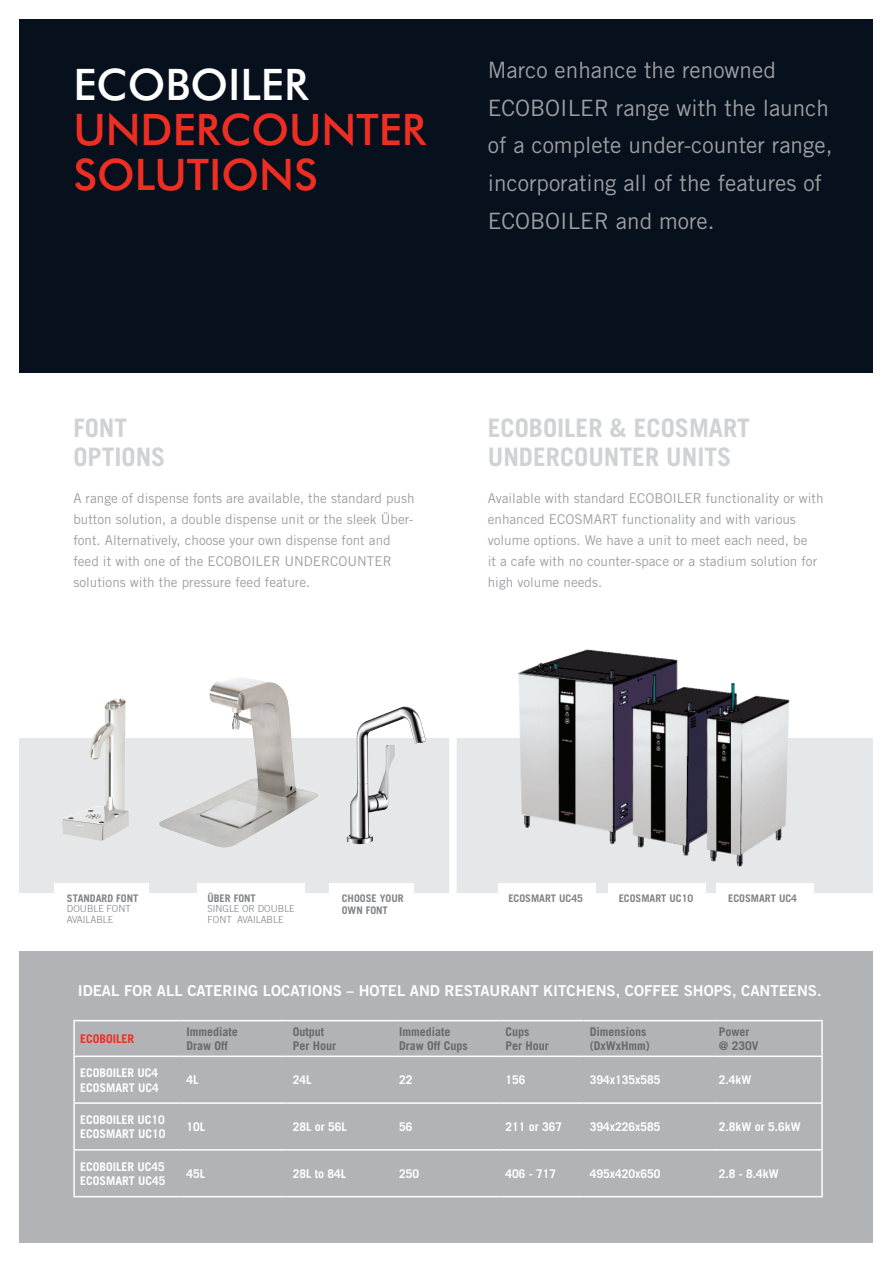
<style>
.page{position:relative;width:893px;height:1263px;background:#fff}
.page>*{position:absolute;margin:0;border:0;box-sizing:border-box;transform-origin:0 0}
.page_headings{font:500 43.5px "Futura BT";color:#ee2e22}
.page_headings-2{font:500 43.5px "Futura BT";color:#fff}
.t1{font:700 25.5px/28.5px "Trade Gothic";color:#d1d2d4}
.t2{font:22.5px/37.5px "Trade Gothic";color:#9d9fa2}
.t3{font:15px "Trade Gothic Bold Two";color:#fff}
.t4{font:13.5px/21px "Trade Gothic";color:#9d9fa2}
.t5{font:700 12px/14.4px "Trade Gothic";color:#fff}
.t6{font:700 12px "Trade Gothic";color:#69686b}
.t7{font:700 12px "Trade Gothic";color:#ee2e22}
.t8{font:700 10.5px "Trade Gothic";color:#808285}
.t9{font:300 9.75px "Trade Gothic";color:#808285}
</style>
<div class="page">
<div style="left:19px;top:951px;width:854px;height:292px;background:#b2b3b7"></div>
<div style="left:19px;top:738px;width:854px;height:155px;background:#e6e7e9"></div>
<div style="left:19px;top:20px;width:854px;height:353px;background:#07111d"></div>
<hr style="left:73px;top:1020px;width:107px;height:1px;background:#fff">
<hr style="left:73px;top:1021px;width:2px;height:34px;background:#fff">
<hr style="left:180px;top:1020px;width:107px;height:1px;background:#fff">
<hr style="left:287px;top:1020px;width:106px;height:1px;background:#fff">
<hr style="left:393px;top:1020px;width:106px;height:1px;background:#fff">
<hr style="left:499px;top:1020px;width:85px;height:1px;background:#fff">
<hr style="left:584px;top:1020px;width:129px;height:1px;background:#fff">
<hr style="left:713px;top:1020px;width:110px;height:1px;background:#fff">
<hr style="left:821px;top:1021px;width:2px;height:34px;background:#fff">
<hr style="left:73px;top:1055px;width:107px;height:2px;background:#fff">
<hr style="left:73px;top:1057px;width:2px;height:45px;background:#fff">
<hr style="left:180px;top:1055px;width:107px;height:2px;background:#fff">
<hr style="left:287px;top:1055px;width:106px;height:2px;background:#fff">
<hr style="left:393px;top:1055px;width:106px;height:2px;background:#fff">
<hr style="left:499px;top:1055px;width:85px;height:2px;background:#fff">
<hr style="left:584px;top:1055px;width:129px;height:2px;background:#fff">
<hr style="left:713px;top:1055px;width:110px;height:2px;background:#fff">
<hr style="left:821px;top:1057px;width:2px;height:45px;background:#fff">
<hr style="left:73px;top:1102px;width:107px;height:2px;background:#fff">
<hr style="left:73px;top:1104px;width:2px;height:45px;background:#fff">
<hr style="left:180px;top:1102px;width:107px;height:2px;background:#fff">
<hr style="left:287px;top:1102px;width:106px;height:2px;background:#fff">
<hr style="left:393px;top:1102px;width:106px;height:2px;background:#fff">
<hr style="left:499px;top:1102px;width:85px;height:2px;background:#fff">
<hr style="left:584px;top:1102px;width:129px;height:2px;background:#fff">
<hr style="left:713px;top:1102px;width:110px;height:2px;background:#fff">
<hr style="left:821px;top:1104px;width:2px;height:45px;background:#fff">
<hr style="left:73px;top:1149px;width:107px;height:1px;background:#fff">
<hr style="left:73px;top:1150px;width:2px;height:46px;background:#fff">
<hr style="left:180px;top:1149px;width:107px;height:1px;background:#fff">
<hr style="left:287px;top:1149px;width:106px;height:1px;background:#fff">
<hr style="left:393px;top:1149px;width:106px;height:1px;background:#fff">
<hr style="left:499px;top:1149px;width:85px;height:1px;background:#fff">
<hr style="left:584px;top:1149px;width:129px;height:1px;background:#fff">
<hr style="left:713px;top:1149px;width:110px;height:1px;background:#fff">
<hr style="left:821px;top:1150px;width:2px;height:46px;background:#fff">
<hr style="left:73px;top:1196px;width:107px;height:1px;background:#fff">
<hr style="left:180px;top:1196px;width:107px;height:1px;background:#fff">
<hr style="left:287px;top:1196px;width:106px;height:1px;background:#fff">
<hr style="left:393px;top:1196px;width:106px;height:1px;background:#fff">
<hr style="left:499px;top:1196px;width:85px;height:1px;background:#fff">
<hr style="left:584px;top:1196px;width:129px;height:1px;background:#fff">
<hr style="left:713px;top:1196px;width:110px;height:1px;background:#fff">
<div style="left:449px;top:653px;width:8px;height:256px;background:#fff"></div>
<img style="left:62px;top:698px;width:67px;height:143px">
<img style="left:159px;top:677px;width:160px;height:170px">
<div style="left:54px;top:883px;width:95px;height:62px;background:#fff"></div>
<div style="left:197px;top:883px;width:107px;height:61px;background:#fff"></div>
<div style="left:329px;top:883px;width:85px;height:61px;background:#fff"></div>
<div style="left:498px;top:883px;width:97px;height:61px;background:#fff"></div>
<div style="left:608px;top:883px;width:97px;height:61px;background:#fff"></div>
<div style="left:716px;top:883px;width:97px;height:61px;background:#fff"></div>
<img style="left:518px;top:649px;width:272px;height:218px">
<img style="left:346px;top:706px;width:80px;height:139px">
<p class="page_headings-2" style="left:73px;top:58px;width:237px">ECOBOILER</p>
<p class="page_headings" style="left:73px;top:103px;width:354px">UNDERCOUNTER</p>
<p class="page_headings" style="left:73px;top:148px;width:246px">SOLUTIONS</p>
<p class="t2" style="left:488px;top:51px;width:346px">Marco enhance the renowned<br>ECOBOILER range with the launch of a complete under-counter range, incorporating all of the features of<br>ECOBOILER and more.</p>
<p class="t1" style="left:73px;top:414px;width:55px">FONT</p>
<p class="t1" style="left:73px;top:442px;width:94px">OPTIONS</p>
<p class="t1" style="left:488px;top:414px;width:264px">ECOBOILER &amp; ECOSMART<br>UNDERCOUNTER UNITS</p>
<p class="t4" style="left:73px;top:488px;width:343px">A range of dispense fonts are available, the standard push button solution, a double dispense unit or the sleek Über&shy;font. Alternatively, choose your own dispense font and feed it with one of the ECOBOILER UNDERCOUNTER solutions with the pressure feed feature.</p>
<p class="t4" style="left:488px;top:488px;width:337px">Available with standard ECOBOILER functionality or with enhanced ECOSMART functionality and with various volume options. We have a unit to meet each need, be<br>it a cafe with no counter-space or a stadium solution for high volume needs.</p>
<p class="t8" style="left:67px;top:891px;width:73px">STANDARD FONT</p>
<p class="t9" style="left:67px;top:903px;width:65px">DOUBLE FONT</p>
<p class="t9" style="left:67px;top:913px;width:48px">AVAILABLE</p>
<p class="t8" style="left:207px;top:891px;width:50px">ÜBER FONT</p>
<p class="t9" style="left:207px;top:903px;width:89px">SINGLE OR DOUBLE</p>
<p class="t9" style="left:207px;top:913px;width:78px">FONT AVAILABLE</p>
<p class="t8" style="left:342px;top:891px;width:63px">CHOOSE YOUR</p>
<p class="t8" style="left:342px;top:903px;width:48px">OWN FONT</p>
<p class="t8" style="left:508px;top:891px;width:76px">ECOSMART UC45</p>
<p class="t8" style="left:619px;top:891px;width:76px">ECOSMART UC10</p>
<p class="t8" style="left:728px;top:891px;width:70px">ECOSMART UC4</p>
<p class="t3" style="left:78px;top:981px;width:745px">IDEAL FOR ALL CATERING LOCATIONS – HOTEL AND RESTAURANT KITCHENS, COFFEE SHOPS, CANTEENS.</p>
<p class="t7" style="left:80px;top:1031px;width:56px">ECOBOILER</p>
<p class="t6" style="left:186px;top:1024px;width:53px">Immediate</p>
<p class="t6" style="left:186px;top:1039px;width:43px">Draw Off</p>
<p class="t6" style="left:399px;top:1024px;width:53px">Immediate</p>
<p class="t6" style="left:399px;top:1039px;width:70px">Draw Off Cups</p>
<p class="t6" style="left:590px;top:1024px;width:58px">Dimensions</p>
<p class="t6" style="left:590px;top:1039px;width:61px">(DxWxHmm)</p>
<p class="t6" style="left:293px;top:1024px;width:33px">Output</p>
<p class="t6" style="left:293px;top:1039px;width:45px">Per Hour</p>
<p class="t6" style="left:505px;top:1024px;width:25px">Cups</p>
<p class="t6" style="left:505px;top:1039px;width:45px">Per Hour</p>
<p class="t6" style="left:719px;top:1024px;width:32px">Power</p>
<p class="t6" style="left:719px;top:1039px;width:41px">@ 230V</p>
<p class="t5" style="left:80px;top:1065px;width:80px">ECOBOILER UC4<br>ECOSMART UC4</p>
<p class="t5" style="left:186px;top:1073px;width:14px">4L</p>
<p class="t5" style="left:293px;top:1073px;width:20px">24L</p>
<p class="t5" style="left:399px;top:1073px;width:15px">22</p>
<p class="t5" style="left:505px;top:1073px;width:22px">156</p>
<p class="t5" style="left:590px;top:1073px;width:72px">394x135x585</p>
<p class="t5" style="left:719px;top:1073px;width:34px">2.4kW</p>
<p class="t5" style="left:80px;top:1112px;width:87px">ECOBOILER UC10<br>ECOSMART UC10</p>
<p class="t5" style="left:186px;top:1119px;width:20px">10L</p>
<p class="t5" style="left:293px;top:1119px;width:56px">28L or 56L</p>
<p class="t5" style="left:399px;top:1119px;width:15px">56</p>
<p class="t5" style="left:505px;top:1119px;width:58px">211 or 367</p>
<p class="t5" style="left:590px;top:1119px;width:72px">394x226x585</p>
<p class="t5" style="left:719px;top:1119px;width:84px">2.8kW or 5.6kW</p>
<p class="t5" style="left:80px;top:1159px;width:87px">ECOBOILER UC45<br>ECOSMART UC45</p>
<p class="t5" style="left:186px;top:1166px;width:20px">45L</p>
<p class="t5" style="left:293px;top:1166px;width:55px">28L to 84L</p>
<p class="t5" style="left:399px;top:1166px;width:22px">250</p>
<p class="t5" style="left:505px;top:1166px;width:52px">406 - 717</p>
<p class="t5" style="left:590px;top:1166px;width:72px">495x420x650</p>
<p class="t5" style="left:719px;top:1166px;width:62px">2.8 - 8.4kW</p>
</div>
